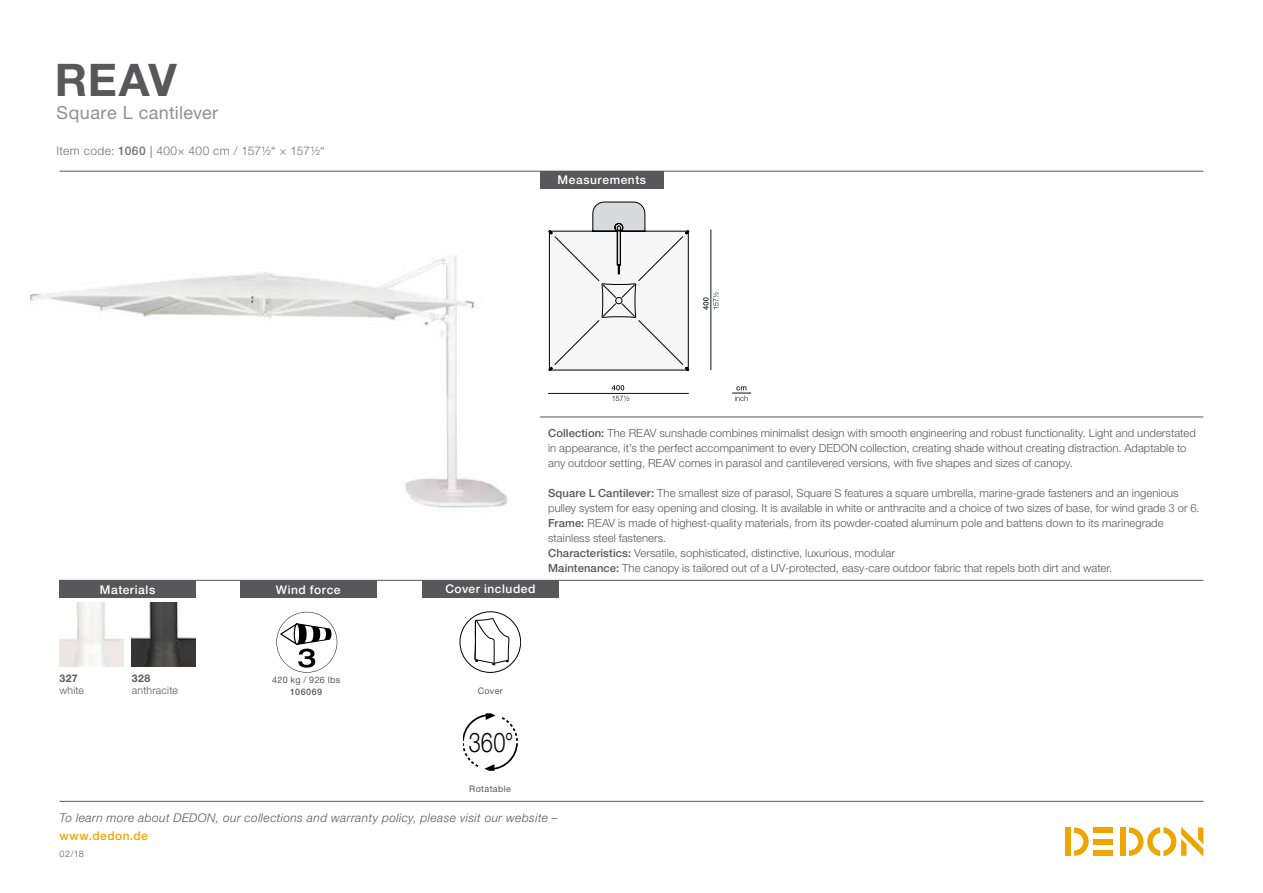
<style>
.page{position:relative;width:1263px;height:893px;background:#fff}
.page>*{position:absolute;margin:0;border:0;box-sizing:border-box;transform-origin:0 0}
.t1{font:700 45px "Helvetica Neue LT";color:#58585a}
.t2{font:300 27.15px "Helvetica Neue";color:#000;scale:.8 1}
.t3{font:18px "Helvetica Neue LT";letter-spacing:.02em;color:#928f8f}
.t4{font:italic 300 12px "Helvetica Neue LT";letter-spacing:.035em;color:#58585a}
.t5{font:500 12px "Helvetica Neue LT";letter-spacing:.045em;color:#fff}
.t6{font:300 12px "Helvetica Neue LT";letter-spacing:.03em;color:#727171}
.t7{font:500 12px "Helvetica Neue LT";letter-spacing:.035em;color:#eea500}
.t8{font:300 11.25px/15px "Helvetica Neue LT";letter-spacing:.005em;color:#58585a}
.t9{font:300 10.5px "Helvetica Neue LT";letter-spacing:.02em;color:#58585a}
.t10{font:700 10.5px "Helvetica Neue LT";letter-spacing:.03em;color:#58585a}
.t11{font:9px "Helvetica Neue LT";letter-spacing:.04em;color:#58585a}
.t12{font:500 9px "Helvetica Neue LT";letter-spacing:.055em;color:#58585a}
.t13{font:300 9px "Helvetica Neue LT";color:#58585a}
.s1{font-weight:500}
.s2{font-family:"Myriad Pro";font-weight:400}
</style>
<div class="page">
<div style="left:1120px;top:827px;width:5px;height:29px;background:#eea500"></div>
<div style="left:1094px;top:827px;width:19px;height:6px;background:#eea500"></div>
<div style="left:1094px;top:850px;width:19px;height:6px;background:#eea500"></div>
<div style="left:1094px;top:839px;width:19px;height:5px;background:#eea500"></div>
<svg style="left:1074px;top:827px;width:15px;height:29px"></svg>
<div style="left:1065px;top:827px;width:6px;height:29px;background:#eea500"></div>
<svg style="left:1129px;top:827px;width:74px;height:29px"></svg>
<hr style="left:60px;top:801px;width:1143px;height:1px;background:#565757">
<hr style="left:60px;top:580px;width:1143px;height:1px;background:#565757">
<hr style="left:60px;top:171px;width:1143px;height:1px;background:#565757">
<hr style="left:540px;top:417px;width:663px;height:1px;background:#565757">
<div style="left:540px;top:171px;width:124px;height:17px;background:#58585a"></div>
<div style="left:60px;top:580px;width:136px;height:18px;background:#58585a"></div>
<img style="left:60px;top:603px;width:63px;height:64px">
<img style="left:132px;top:603px;width:64px;height:64px">
<div style="left:241px;top:580px;width:136px;height:18px;background:#58585a"></div>
<div style="left:422px;top:580px;width:136px;height:17px;background:#58585a"></div>
<div style="left:460px;top:611px;width:61px;height:62px;border:1px solid #000;border-radius:50%"></div>
<svg style="left:475px;top:618px;width:34px;height:47px"></svg>
<img style="left:30px;top:256px;width:478px;height:252px">
<svg style="left:276px;top:612px;width:61px;height:61px"></svg>
<svg style="left:549px;top:202px;width:140px;height:169px"></svg>
<svg style="left:732px;top:386px;width:19px;height:15px"></svg>
<hr style="left:548px;top:393px;width:141px;height:1px;background:#0f1315">
<svg style="left:612px;top:385px;width:12px;height:5px"></svg>
<svg style="left:612px;top:396px;width:17px;height:5px"></svg>
<hr style="left:711px;top:229px;width:1px;height:141px;background:#0f1315">
<svg style="left:703px;top:292px;width:16px;height:18px"></svg>
<svg style="left:463px;top:713px;width:55px;height:58px"></svg>
<h1 class="t1" style="left:55px;top:53px;width:124px">REAV</h1>
<h3 class="t3" style="left:57px;top:102px;width:163px">Square L cantilever</h3>
<p class="t6" style="left:57px;top:143px;width:269px">Item code: <span class="s1">1060</span> <span class="s2">|</span> 400× 400 cm / 157½“ × 157½“</p>
<p class="t5" style="left:558px;top:173px;width:90px">Measurements</p>
<p class="t5" style="left:100px;top:582px;width:57px">Materials</p>
<p class="t10" style="left:60px;top:671px;width:20px">327</p>
<p class="t9" style="left:60px;top:684px;width:26px">white</p>
<p class="t10" style="left:132px;top:671px;width:20px">328</p>
<p class="t9" style="left:132px;top:684px;width:47px">anthracite</p>
<p class="t5" style="left:276px;top:582px;width:66px">Wind force</p>
<p class="t5" style="left:445px;top:582px;width:92px">Cover included</p>
<p class="t8" style="left:548px;top:425px;width:649px"><span class="s1">Collection:</span> The REAV sunshade combines minimalist design with smooth engineering and robust functionality. Light and understated in appearance, it’s the perfect accompaniment to every DEDON collection, creating shade without creating distraction. Adaptable to any outdoor setting, REAV comes in parasol and cantilevered versions, with five shapes and sizes of canopy.</p>
<p class="t8" style="left:548px;top:485px;width:653px"><span class="s1">Square L Cantilever:</span> The smallest size of parasol, Square S features a square umbrella, marine-grade fasteners and an ingenious pulley system for easy opening and closing. It is available in white or anthracite and a choice of two sizes of base, for wind grade 3 or 6.<br><span class="s1">Frame:</span> REAV is made of highest-quality materials, from its powder-coated aluminum pole and battens down to its marinegrade stainless steel fasteners.<br><span class="s1">Characteristics:</span> Versatile, sophisticated, distinctive, luxurious, modular<br><span class="s1">Maintenance:</span> The canopy is tailored out of a UV-protected, easy-care outdoor fabric that repels both dirt and water.</p>
<p class="t11" style="left:272px;top:675px;width:70px">420 kg / 926 lbs</p>
<p class="t12" style="left:290px;top:687px;width:33px">106069</p>
<p class="t11" style="left:478px;top:685px;width:27px">Cover</p>
<h2 class="t2" style="left:469px;top:726px;width:47px">360</h2>
<p class="t11" style="left:469px;top:783px;width:43px">Rotatable</p>
<p class="t4" style="left:60px;top:811px;width:500px">To learn more about DEDON, our collections and warranty policy, please visit our website –</p>
<p class="t7" style="left:60px;top:829px;width:90px">www.dedon.de</p>
<p class="t13" style="left:60px;top:848px;width:26px">02/18</p>
</div>
